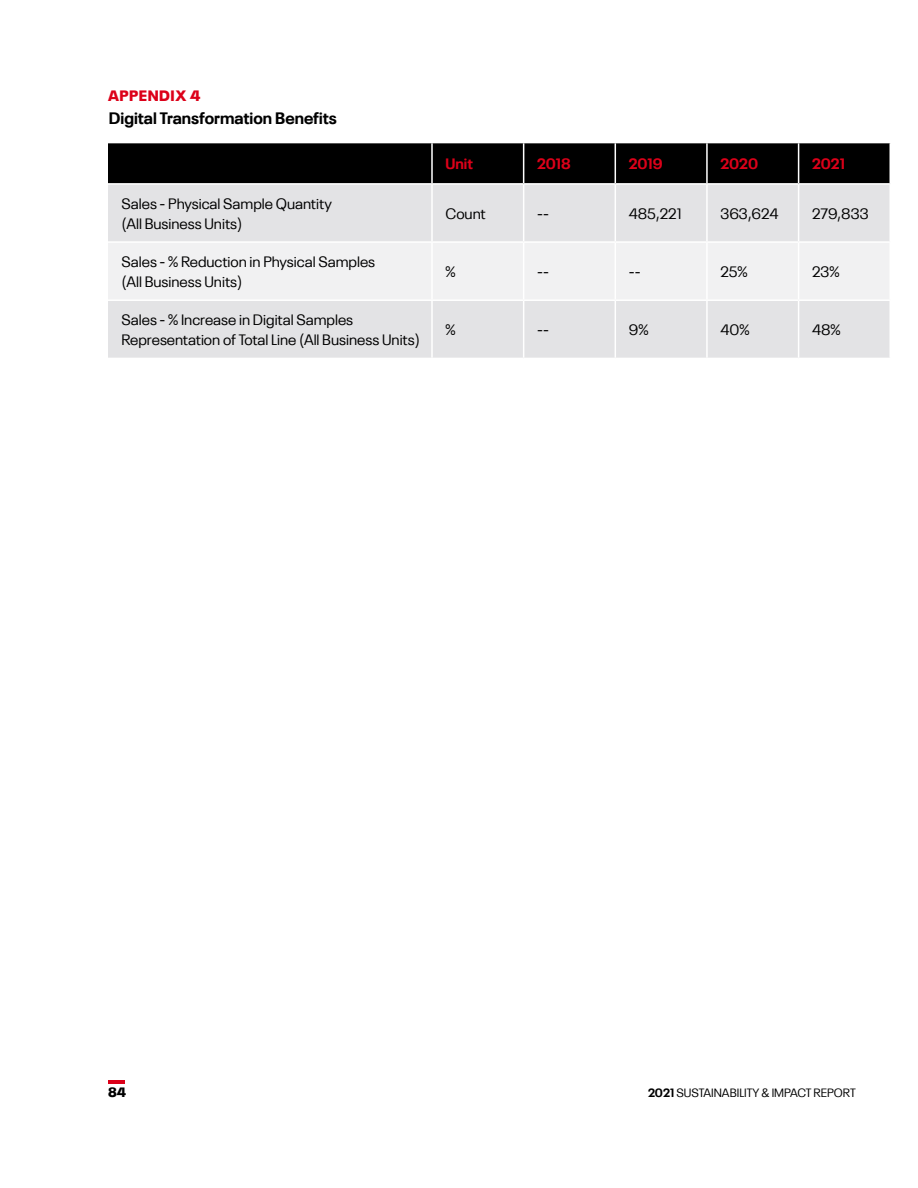
<style>
.page{position:relative;width:918px;height:1188px;background:#fff}
.page>*{position:absolute;margin:0;border:0;box-sizing:border-box;transform-origin:0 0}
.t1{font:700 16.5px "Neue Plak";color:#000}
.t2{font:15px/19.5px "Neue Plak";color:#000}
.t3{font:700 15px "Neue Plak";color:#dc0019}
.t4{font:900 15px "Neue Plak";letter-spacing:.035em;color:#dc0019}
.t5{font:900 13.5px "Neue Plak";color:#000}
.t6{font:12px "Neue Plak";color:#000}
.s1{font-weight:700}
</style>
<div class="page">
<hr style="left:108px;top:1080px;width:17px;height:3px;background:#dc0019">
<div style="left:108px;top:143px;width:782px;height:40px;background:#000"></div>
<div style="left:108px;top:185px;width:782px;height:173px;background:#e3e3e5"></div>
<div style="left:108px;top:243px;width:782px;height:56px;background:#f1f1f2"></div>
<hr style="left:431px;top:143px;width:2px;height:40px;background:#fff">
<hr style="left:523px;top:143px;width:1px;height:40px;background:#fff">
<hr style="left:615px;top:143px;width:1px;height:40px;background:#fff">
<hr style="left:706px;top:143px;width:2px;height:40px;background:#fff">
<hr style="left:798px;top:143px;width:1px;height:40px;background:#fff">
<hr style="left:431px;top:185px;width:2px;height:56px;background:#fff">
<hr style="left:523px;top:185px;width:1px;height:56px;background:#fff">
<hr style="left:615px;top:185px;width:1px;height:56px;background:#fff">
<hr style="left:706px;top:185px;width:2px;height:56px;background:#fff">
<hr style="left:798px;top:185px;width:1px;height:56px;background:#fff">
<hr style="left:108px;top:241px;width:324px;height:2px;background:#fff">
<hr style="left:432px;top:241px;width:92px;height:2px;background:#fff">
<hr style="left:431px;top:243px;width:2px;height:56px;background:#fff">
<hr style="left:524px;top:241px;width:91px;height:2px;background:#fff">
<hr style="left:523px;top:243px;width:1px;height:56px;background:#fff">
<hr style="left:615px;top:241px;width:92px;height:2px;background:#fff">
<hr style="left:615px;top:243px;width:1px;height:56px;background:#fff">
<hr style="left:707px;top:241px;width:92px;height:2px;background:#fff">
<hr style="left:706px;top:243px;width:2px;height:56px;background:#fff">
<hr style="left:799px;top:241px;width:92px;height:2px;background:#fff">
<hr style="left:798px;top:243px;width:1px;height:56px;background:#fff">
<hr style="left:431px;top:301px;width:2px;height:57px;background:#fff">
<hr style="left:523px;top:301px;width:1px;height:57px;background:#fff">
<hr style="left:615px;top:301px;width:1px;height:57px;background:#fff">
<hr style="left:706px;top:301px;width:2px;height:57px;background:#fff">
<hr style="left:798px;top:301px;width:1px;height:57px;background:#fff">
<hr style="left:108px;top:299px;width:324px;height:2px;background:#fff">
<hr style="left:432px;top:299px;width:92px;height:2px;background:#fff">
<hr style="left:524px;top:299px;width:91px;height:2px;background:#fff">
<hr style="left:615px;top:299px;width:92px;height:2px;background:#fff">
<hr style="left:707px;top:299px;width:92px;height:2px;background:#fff">
<hr style="left:799px;top:299px;width:92px;height:2px;background:#fff">
<p class="t4" style="left:108px;top:84px;width:94px">APPENDIX 4</p>
<p class="t1" style="left:109px;top:105px;width:230px">Digital Transformation Benefits</p>
<p class="t3" style="left:446px;top:152px;width:29px">Unit</p>
<p class="t3" style="left:537px;top:152px;width:35px">2018</p>
<p class="t3" style="left:629px;top:152px;width:35px">2019</p>
<p class="t3" style="left:720px;top:152px;width:39px">2020</p>
<p class="t3" style="left:812px;top:152px;width:34px">2021</p>
<p class="t2" style="left:122px;top:193px;width:212px">Sales - Physical Sample Quantity (All Business Units)</p>
<p class="t2" style="left:446px;top:202px;width:42px">Count</p>
<p class="t2" style="left:537px;top:202px;width:13px">--</p>
<p class="t2" style="left:629px;top:202px;width:54px">485,221</p>
<p class="t2" style="left:720px;top:202px;width:59px">363,624</p>
<p class="t2" style="left:812px;top:202px;width:58px">279,833</p>
<p class="t2" style="left:122px;top:251px;width:255px">Sales - % Reduction in Physical Samples (All Business Units)</p>
<p class="t2" style="left:446px;top:260px;width:12px">%</p>
<p class="t2" style="left:537px;top:260px;width:13px">--</p>
<p class="t2" style="left:629px;top:260px;width:13px">--</p>
<p class="t2" style="left:720px;top:260px;width:29px">25%</p>
<p class="t2" style="left:812px;top:260px;width:29px">23%</p>
<p class="t2" style="left:122px;top:309px;width:300px">Sales - % Increase in Digital Samples<br>Representation of Total Line (All Business Units)</p>
<p class="t2" style="left:446px;top:319px;width:12px">%</p>
<p class="t2" style="left:537px;top:319px;width:13px">--</p>
<p class="t2" style="left:629px;top:319px;width:21px">9%</p>
<p class="t2" style="left:720px;top:319px;width:31px">40%</p>
<p class="t2" style="left:812px;top:319px;width:30px">48%</p>
<p class="t5" style="left:108px;top:1081px;width:20px">84</p>
<p class="t6" style="left:648px;top:1084px;width:209px"><span class="s1">2021</span> SUSTAINABILITY &amp; IMPACT REPORT</p>
</div>
